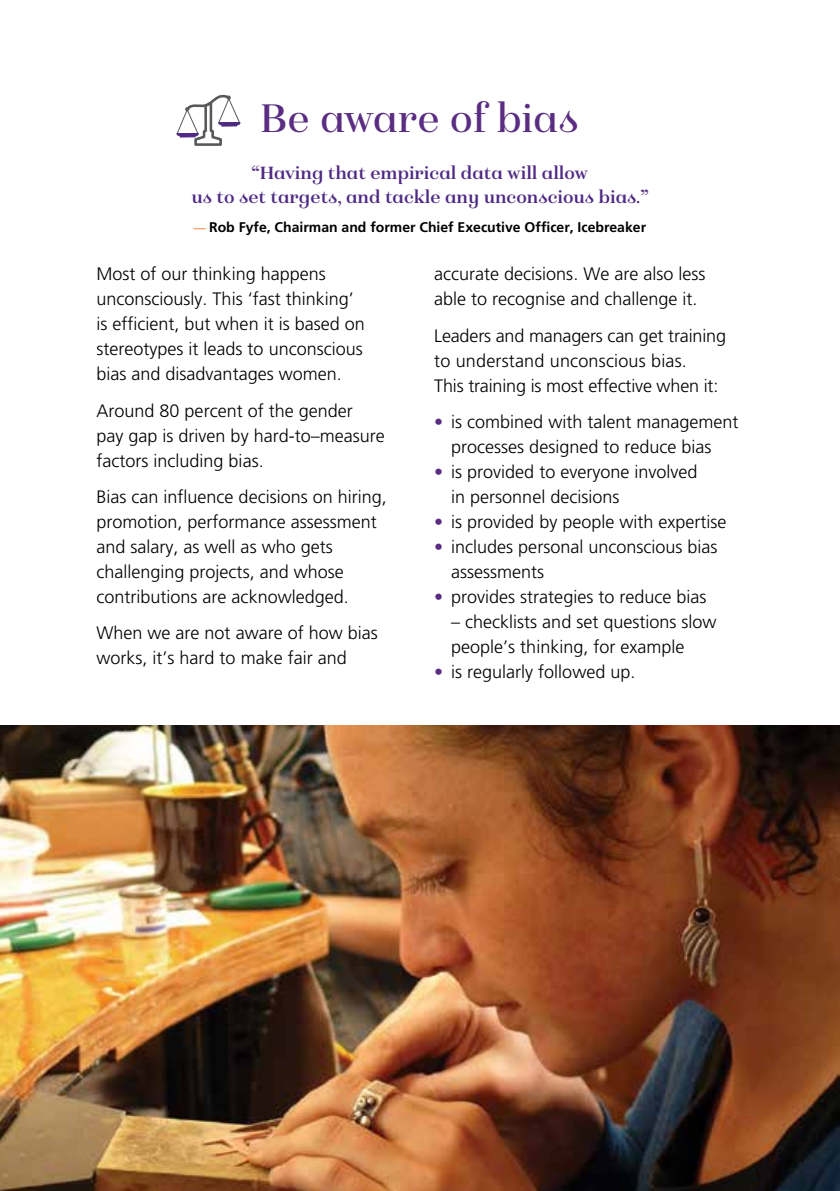
<style>
.page{position:relative;width:840px;height:1191px;background:#fff}
.page>*{position:absolute;margin:0;border:0;box-sizing:border-box;transform-origin:0 0}
.t1{font:42px "Isabel";color:#5b2d82}
.t2{font:700 18.6px/24px "Isabel";color:#4f2a84;text-align:center}
.t3{font:300 18px/25px "Frutiger M";color:#000}
.t4{font:700 14px "Frutiger M";color:#000}
.s1{font-weight:400;font-size:12px;color:#ee7623}
.s2{color:#5b2d82}
</style>
<div class="page">
<svg style="left:177px;top:95px;width:63px;height:51px"></svg>
<img style="left:0;top:726px;width:839px;height:465px">
<h1 class="t1" style="left:261px;top:92px;width:319px">Be aware of bias</h1>
<p class="t2" style="left:191px;top:161px;width:458px">“Having that empirical data will allow<br>us to set targets, and tackle any unconscious bias.”</p>
<p class="t4" style="left:194px;top:219px;width:453px"><span class="s1">—</span> Rob Fyfe, Chairman and former Chief Executive Officer, Icebreaker</p>
<p class="t3" style="left:96px;top:262px;width:270px">Most of our thinking happens unconsciously. This ‘fast thinking’ is efficient, but when it is based on stereotypes it leads to unconscious bias and disadvantages women.</p>
<p class="t3" style="left:96px;top:398px;width:290px">Around 80 percent of the gender<br>pay gap is driven by hard-to–measure factors including bias.</p>
<p class="t3" style="left:96px;top:484px;width:292px">Bias can influence decisions on hiring, promotion, performance assessment and salary, as well as who gets challenging projects, and whose contributions are acknowledged.</p>
<p class="t3" style="left:96px;top:621px;width:283px">When we are not aware of how bias works, it’s hard to make fair and</p>
<p class="t3" style="left:434px;top:262px;width:273px">accurate decisions. We are also less able to recognise and challenge it.</p>
<p class="t3" style="left:434px;top:323px;width:293px">Leaders and managers can get training to understand unconscious bias.<br>This training is most effective when it:</p>
<p class="t3" style="left:434px;top:409px;width:306px;text-align:center"><span class="s2">•</span> is combined with talent management processes designed to reduce bias</p>
<p class="t3" style="left:451px;top:459px;width:248px;text-indent:-17px"><span class="s2">•</span> is provided to everyone involved in personnel decisions</p>
<p class="t3" style="left:434px;top:509px;width:294px"><span class="s2">•</span> is provided by people with expertise</p>
<p class="t3" style="left:451px;top:534px;width:268px;text-indent:-17px"><span class="s2">•</span> includes personal unconscious bias assessments</p>
<p class="t3" style="left:434px;top:584px;width:274px"><span class="s2">•</span> provides strategies to reduce bias</p>
<p class="t3" style="left:451px;top:609px;width:267px">– checklists and set questions slow people’s thinking, for example</p>
<p class="t3" style="left:434px;top:659px;width:203px"><span class="s2">•</span> is regularly followed up.</p>
</div>
